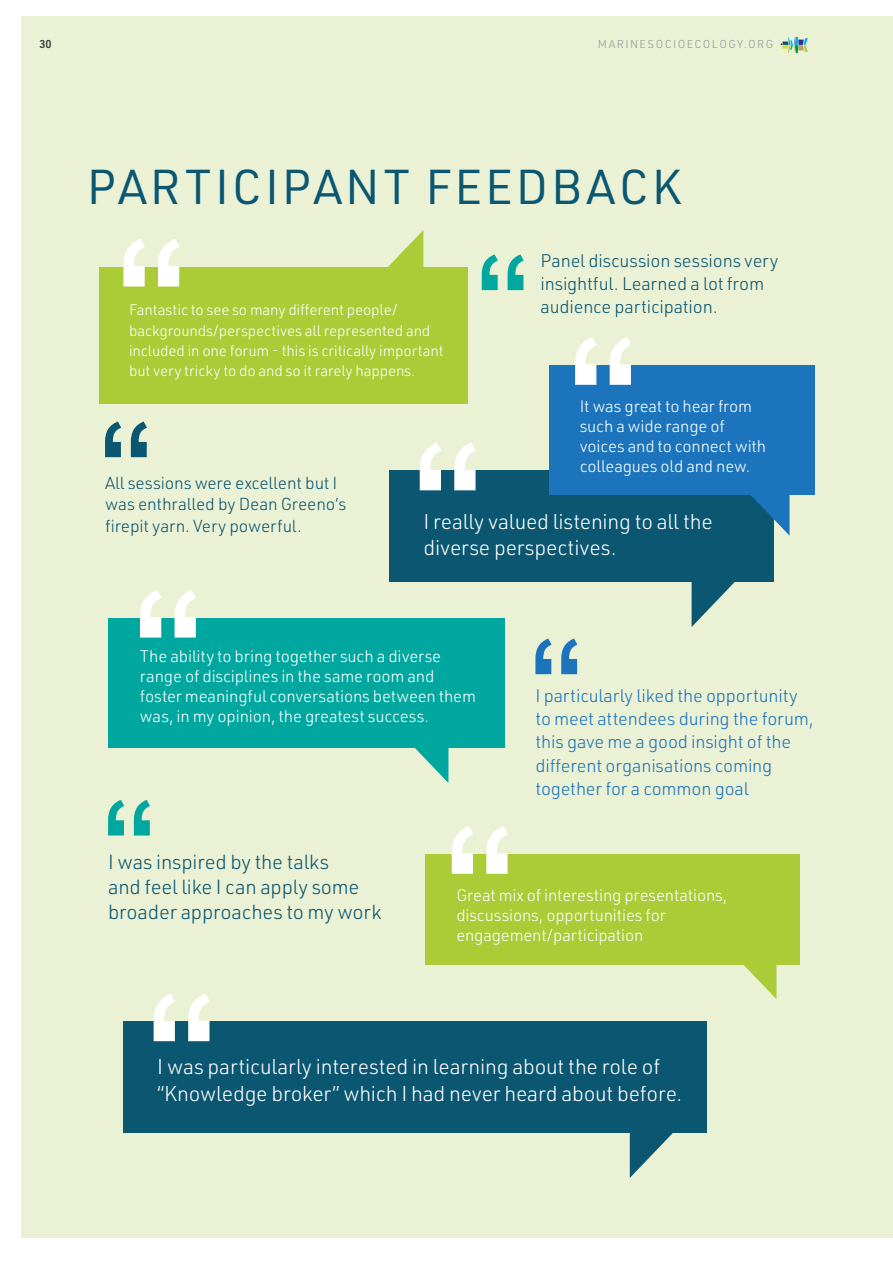
<style>
.page{position:relative;width:893px;height:1263px;background:#fff}
.page>*{position:absolute;margin:0;border:0;box-sizing:border-box;transform-origin:0 0}
.t1{font:48px "URWDIN";letter-spacing:.06em;color:#0b5772}
.t2{font:300 21px/26.2px "URWDIN";letter-spacing:-.01em;color:#fff}
.t3{font:300 19.95px/24.8px "URWDIN";letter-spacing:-.01em;color:#0b5772}
.t4{font:300 17.85px/23.1px "URWDIN";letter-spacing:-.01em;color:#1c75bc}
.t5{font:300 17.85px/23.1px "URWDIN";letter-spacing:-.01em;color:#0b5772}
.t6{font:300 16.95px/21.8px "URWDIN";letter-spacing:-.01em;color:#0b5772}
.t7{font:300 16.5px/20.2px "URWDIN";letter-spacing:-.01em;color:#fff}
.t8{font:300 15px/20.2px "URWDIN";letter-spacing:-.01em;color:#fff}
.t9{font:300 11.25px "URWDIN";letter-spacing:.12em;color:#939598}
.t10{font:600 11.25px "URWDIN";color:#414042}
</style>
<div class="page">
<div style="left:21px;top:16px;width:872px;height:1222px;background:#ebf1d4"></div>
<div style="left:108px;top:618px;width:396px;height:129px;background:#00a79e"></div>
<svg style="left:402px;top:747px;width:46px;height:36px"></svg>
<svg style="left:140px;top:590px;width:56px;height:47px"></svg>
<div style="left:99px;top:267px;width:369px;height:137px;background:#abcb37"></div>
<svg style="left:388px;top:230px;width:35px;height:37px"></svg>
<svg style="left:123px;top:239px;width:57px;height:47px"></svg>
<div style="left:389px;top:471px;width:385px;height:111px;background:#0b5772"></div>
<svg style="left:692px;top:582px;width:43px;height:45px"></svg>
<svg style="left:420px;top:442px;width:56px;height:48px"></svg>
<div style="left:123px;top:1021px;width:584px;height:112px;background:#0b5772"></div>
<svg style="left:630px;top:1133px;width:43px;height:45px"></svg>
<svg style="left:154px;top:993px;width:56px;height:48px"></svg>
<div style="left:549px;top:365px;width:265px;height:130px;background:#1c75bc"></div>
<svg style="left:751px;top:495px;width:39px;height:41px"></svg>
<svg style="left:575px;top:337px;width:56px;height:48px"></svg>
<div style="left:425px;top:854px;width:374px;height:111px;background:#abcb37"></div>
<svg style="left:744px;top:965px;width:32px;height:34px"></svg>
<svg style="left:452px;top:826px;width:56px;height:48px"></svg>
<svg style="left:535px;top:638px;width:42px;height:36px"></svg>
<svg style="left:482px;top:254px;width:42px;height:36px"></svg>
<svg style="left:105px;top:421px;width:42px;height:36px"></svg>
<svg style="left:108px;top:800px;width:42px;height:35px"></svg>
<svg style="left:780px;top:37px;width:28px;height:16px"></svg>
<p class="t10" style="left:40px;top:37px;width:14px">30</p>
<p class="t9" style="left:598px;top:37px;width:177px">MARINESOCIOECOLOGY.ORG</p>
<h1 class="t1" style="left:87px;top:156px;width:596px">PARTICIPANT FEEDBACK</h1>
<p class="t8" style="left:129px;top:299px;width:316px">Fantastic to see so many different people/ backgrounds/perspectives all represented and included in one forum - this is critically important but very tricky to do and so it rarely happens.</p>
<p class="t5" style="left:541px;top:249px;width:239px">Panel discussion sessions very insightful. Learned a lot from audience participation.</p>
<p class="t6" style="left:105px;top:471px;width:243px">All sessions were excellent but I was enthralled by Dean Greeno’s firepit yarn. Very powerful.</p>
<p class="t7" style="left:580px;top:395px;width:188px">It was great to hear from such a wide range of voices and to connect with colleagues old and new.</p>
<p class="t2" style="left:423px;top:508px;width:291px">I really valued listening to all the diverse perspectives.</p>
<p class="t7" style="left:140px;top:646px;width:338px">The ability to bring together such a diverse range of disciplines in the same room and foster meaningful conversations between them was, in my opinion, the greatest success.</p>
<p class="t4" style="left:535px;top:684px;width:280px">I particularly liked the opportunity to meet attendees during the forum, this gave me a good insight of the different organisations coming together for a common goal</p>
<p class="t3" style="left:108px;top:849px;width:275px">I was inspired by the talks<br>and feel like I can apply some broader approaches to my work</p>
<p class="t7" style="left:456px;top:884px;width:273px">Great mix of interesting presentations, discussions, opportunities for engagement/participation</p>
<p class="t2" style="left:157px;top:1053px;width:527px">I was particularly interested in learning about the role of “Knowledge broker” which I had never heard about before.</p>
</div>
